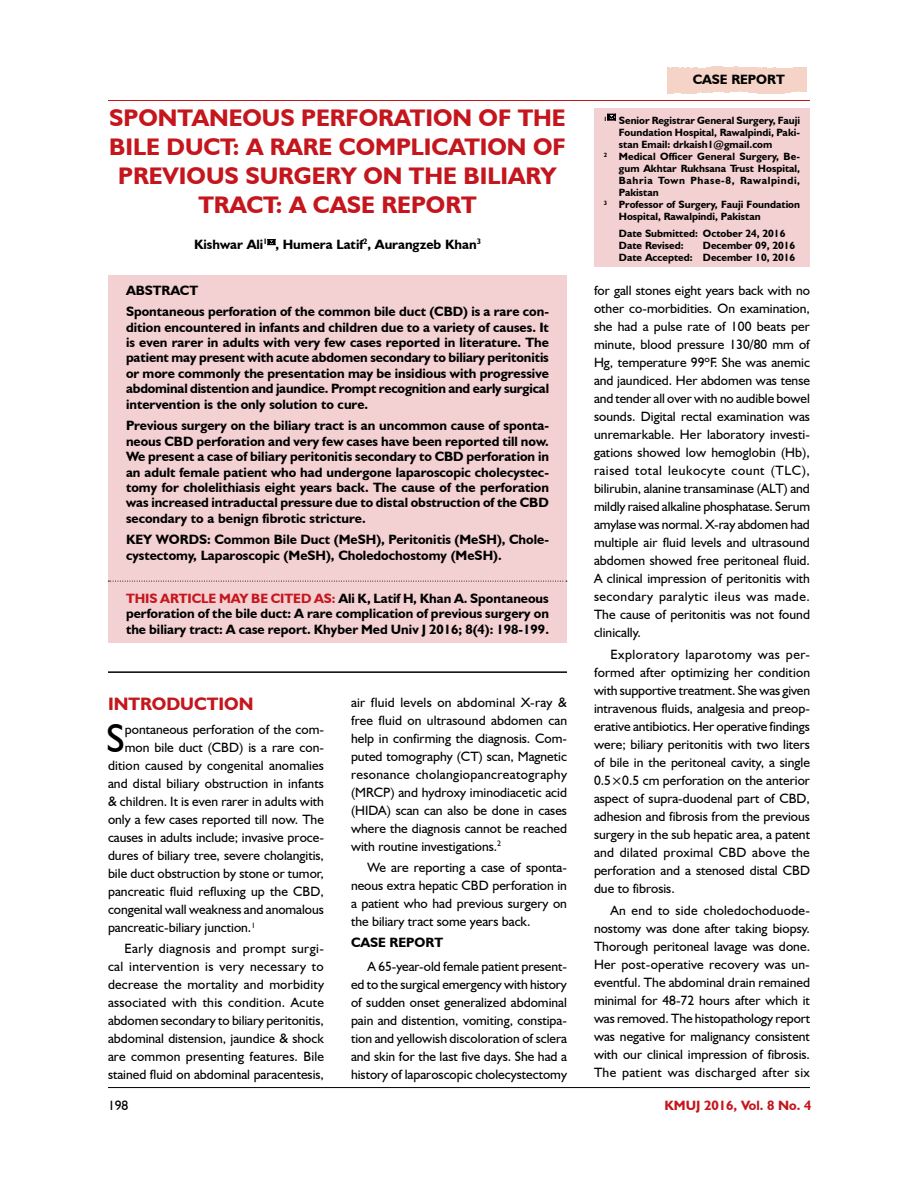
<style>
.page{position:relative;width:918px;height:1188px;background:#fff}
.page>*{position:absolute;margin:0;border:0;box-sizing:border-box;transform-origin:0 0}
.t1{font:39.9px "Humanist 521 BT";color:#000}
.t2{font:700 24px/28.8px "Humanist 521 BT";color:#c4161c;text-align:center}
.t3{font:700 18px "Humanist 521 BT";color:#c4161c}
.t4{font:13.5px/18px "Humanist 521 BT";color:#000;text-align:justify}
.t5{font:700 13.5px/15.5px "Humanist 521 BT";color:#000;text-align:justify}
.t6{font:700 13.5px "Humanist 521 BT";color:#c4161c}
.t7{font:700 10.5px/12px "Humanist 521 BT";color:#000}
.t8{font:700 10.5px "Humanist 521 BT";letter-spacing:.055em;color:#000}
.s1{color:#c4161c}
</style>
<div class="page">
<hr style="left:108px;top:1087px;width:702px;height:1px;background:#000">
<hr style="left:108px;top:100px;width:702px;height:1px;background:#c4161c">
<svg style="left:667px;top:92px;width:46px;height:2px"></svg>
<svg style="left:667px;top:66px;width:140px;height:3px"></svg>
<div style="left:594px;top:108px;width:216px;height:159px;background:#f3d0d2"></div>
<div style="left:108px;top:275px;width:459px;height:368px;background:#f3d0d2"></div>
<svg style="left:108px;top:581px;width:459px;height:1px"></svg>
<hr style="left:108px;top:671px;width:459px;height:2px;background:#000">
<svg style="left:267px;top:239px;width:8px;height:6px"></svg>
<svg style="left:607px;top:114px;width:9px;height:6px"></svg>
<h2 class="t2" style="left:109px;top:103px;width:458px">SPONTANEOUS PERFORATION OF THE<br>BILE DUCT: A RARE COMPLICATION OF<br>PREVIOUS SURGERY ON THE BILIARY<br>TRACT: A CASE REPORT</h2>
<p class="t5" style="left:194px;top:236px;width:288px">Kishwar Ali<sup>1</sup> , Humera Latif<sup>2</sup>, Aurangzeb Khan<sup>3</sup></p>
<p class="t5" style="left:126px;top:279px;width:424px;line-height:21.5px">ABSTRACT<br>Spontaneous perforation of the common bile duct (CBD) is a rare con-</p>
<p class="t5" style="left:126px;top:319px;width:425px">dition encountered in infants and children due to a variety of causes. It is even rarer in adults with very few cases reported in literature. The patient may present with acute abdomen secondary to biliary peritonitis or more commonly the presentation may be insidious with progressive abdominal distention and jaundice. Prompt recognition and early surgical intervention is the only solution to cure.</p>
<p class="t5" style="left:126px;top:418px;width:425px">Previous surgery on the biliary tract is an uncommon cause of sponta&shy;neous CBD perforation and very few cases have been reported till now.<br>We present a case of biliary peritonitis secondary to CBD perforation in an adult female patient who had undergone laparoscopic cholecystec&shy;tomy for cholelithiasis eight years back. The cause of the perforation was increased intraductal pressure due to distal obstruction of the CBD secondary to a benign fibrotic stricture.</p>
<p class="t5" style="left:126px;top:532px;width:425px">KEY WORDS: Common Bile Duct (MeSH), Peritonitis (MeSH), Chole&shy;cystectomy, Laparoscopic (MeSH), Choledochostomy (MeSH).</p>
<p class="t5" style="left:126px;top:590px;width:425px"><span class="s1">THIS ARTICLE MAY BE CITED AS:</span> Ali K, Latif H, Khan A. Spontaneous perforation of the bile duct: A rare complication of previous surgery on the biliary tract: A case report. Khyber Med Univ J 2016; 8(4): 198-199.</p>
<h3 class="t3" style="left:108px;top:693px;width:147px">INTRODUCTION</h3>
<h1 class="t1" style="left:107px;top:714px;width:20px">S</h1>
<p class="t4" style="left:125px;top:720px;width:201px">pontaneous perforation of the com-</p>
<p class="t4" style="left:125px;top:738px;width:201px">mon bile duct (CBD) is a rare con-</p>
<p class="t4" style="left:108px;top:756px;width:218px">dition caused by congenital anomalies</p>
<p class="t4" style="left:108px;top:774px;width:217px">and distal biliary obstruction in infants</p>
<p class="t4" style="left:108px;top:792px;width:217px">&amp; children. It is even rarer in adults with</p>
<p class="t4" style="left:108px;top:810px;width:218px">only a few cases reported till now. The</p>
<p class="t4" style="left:108px;top:828px;width:218px">causes in adults include; invasive proce-</p>
<p class="t4" style="left:108px;top:846px;width:218px">dures of biliary tree, severe cholangitis,</p>
<p class="t4" style="left:108px;top:864px;width:218px">bile duct obstruction by stone or tumor,</p>
<p class="t4" style="left:108px;top:882px;width:217px">pancreatic fluid refluxing up the CBD,</p>
<p class="t4" style="left:108px;top:900px;width:217px">congenital wall weakness and anomalous</p>
<p class="t4" style="left:108px;top:918px;width:149px">pancreatic-biliary junction.<sup>1</sup></p>
<p class="t4" style="left:108px;top:939px;width:218px;text-indent:16px">Early diagnosis and prompt surgi&shy;cal intervention is very necessary to decrease the mortality and morbidity associated with this condition. Acute abdomen secondary to biliary peritonitis, abdominal distension, jaundice &amp; shock are common presenting features. Bile stained fluid on abdominal paracentesis,</p>
<p class="t4" style="left:351px;top:693px;width:218px">air fluid levels on abdominal X-ray &amp; free fluid on ultrasound abdomen can help in confirming the diagnosis. Com&shy;puted tomography (CT) scan, Magnetic resonance cholangiopancreatography (MRCP) and hydroxy iminodiacetic acid (HIDA) scan can also be done in cases where the diagnosis cannot be reached with routine investigations.<sup>2</sup></p>
<p class="t4" style="left:351px;top:858px;width:218px;text-indent:16px">We are reporting a case of sponta&shy;neous extra hepatic CBD perforation in a patient who had previous surgery on the biliary tract some years back.</p>
<p class="t5" style="left:351px;top:934px;width:94px">CASE REPORT</p>
<p class="t4" style="left:351px;top:957px;width:218px;text-indent:16px">A 65-year-old female patient present&shy;ed to the surgical emergency with history of sudden onset generalized abdominal pain and distention, vomiting, constipa&shy;tion and yellowish discoloration of sclera and skin for the last five days. She had a history of laparoscopic cholecystectomy</p>
<p class="t5" style="left:693px;top:71px;width:94px">CASE REPORT</p>
<p class="t7" style="left:604px;top:115px;width:198px"><sup>1</sup> Senior Registrar General Surgery, Fauji</p>
<p class="t7" style="left:619px;top:127px;width:183px">Foundation Hospital, Rawalpindi, Paki-</p>
<p class="t7" style="left:619px;top:139px;width:155px">stan Email: drkaish1@gmail.com</p>
<p class="t7" style="left:604px;top:151px;width:198px"><sup>2</sup> Medical Officer General Surgery, Be-</p>
<p class="t7" style="left:619px;top:163px;width:183px">gum Akhtar Rukhsana Trust Hospital,</p>
<p class="t8" style="left:619px;top:174px;width:183px">Bahria Town Phase-8, Rawalpindi,</p>
<p class="t7" style="left:619px;top:187px;width:41px">Pakistan</p>
<p class="t7" style="left:604px;top:199px;width:198px"><sup>3</sup> Professor of Surgery, Fauji Foundation</p>
<p class="t7" style="left:619px;top:211px;width:143px">Hospital, Rawalpindi, Pakistan</p>
<p class="t7" style="left:619px;top:227px;width:168px">Date Submitted: October 24, 2016<br>Date Revised:</p>
<p class="t7" style="left:619px;top:239px;width:178px;text-align:right">December 09, 2016<br>Date Accepted: December 10, 2016</p>
<p class="t4" style="left:594px;top:281px;width:218px">for gall stones eight years back with no other co-morbidities. On examination, she had a pulse rate of 100 beats per minute, blood pressure 130/80 mm of Hg, temperature 99ºF. She was anemic and jaundiced. Her abdomen was tense and tender all over with no audible bowel sounds. Digital rectal examination was unremarkable. Her laboratory investi&shy;gations showed low hemoglobin (Hb), raised total leukocyte count (TLC), bilirubin, alanine transaminase (ALT) and mildly raised alkaline phosphatase. Serum amylase was normal. X-ray abdomen had multiple air fluid levels and ultrasound abdomen showed free peritoneal fluid.<br>A clinical impression of peritonitis with secondary paralytic ileus was made.<br>The cause of peritonitis was not found clinically.</p>
<p class="t4" style="left:594px;top:645px;width:218px;text-indent:16px">Exploratory laparotomy was per&shy;formed after optimizing her condition with supportive treatment. She was given intravenous fluids, analgesia and preop&shy;erative antibiotics. Her operative findings were; biliary peritonitis with two liters of bile in the peritoneal cavity, a single 0.5×0.5 cm perforation on the anterior aspect of supra-duodenal part of CBD, adhesion and fibrosis from the previous surgery in the sub hepatic area, a patent and dilated proximal CBD above the perforation and a stenosed distal CBD due to fibrosis.</p>
<p class="t4" style="left:594px;top:902px;width:218px;text-indent:16px">An end to side choledochoduode&shy;nostomy was done after taking biopsy.<br>Thorough peritoneal lavage was done.<br>Her post-operative recovery was un&shy;eventful. The abdominal drain remained minimal for 48-72 hours after which it was removed. The histopathology report was negative for malignancy consistent with our clinical impression of fibrosis.<br>The patient was discharged after six</p>
<p class="t4" style="left:108px;top:1096px;width:22px">198</p>
<p class="t6" style="left:665px;top:1097px;width:148px">KMUJ 2016, Vol. 8 No. 4</p>
</div>
